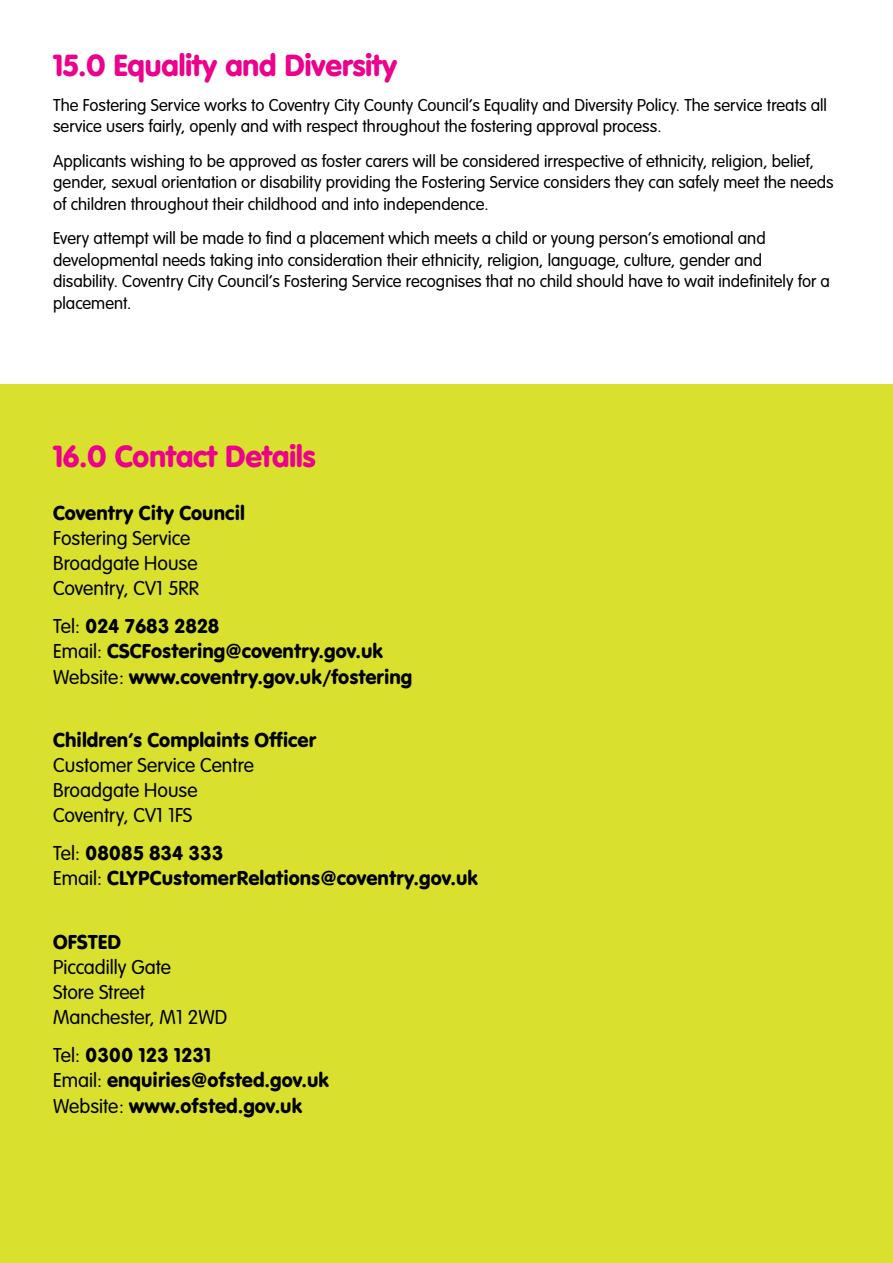
<style>
.page{position:relative;width:893px;height:1263px;background:#fff}
.page>*{position:absolute;margin:0;border:0;box-sizing:border-box;transform-origin:0 0}
.t1{font:900 30px "VAG Rounded Std";color:#ec008c}
.t2{font:21px/25.2px "VAG Rundschrift D";color:#000}
.t3{font:300 21px/25.2px "VAG Rundschrift D";color:#000}
.t4{font:300 18px/21.6px "VAG Rundschrift D";color:#000}
.s1{font-weight:300}
</style>
<div class="page">
<div style="left:0;top:385px;width:893px;height:878px;background:#d9e02d"></div>
<h1 class="t1" style="left:53px;top:48px;width:345px">15.0 Equality and Diversity</h1>
<p class="t4" style="left:53px;top:94px;width:775px">The Fostering Service works to Coventry City County Council’s Equality and Diversity Policy. The service treats all service users fairly, openly and with respect throughout the fostering approval process.</p>
<p class="t4" style="left:53px;top:150px;width:782px">Applicants wishing to be approved as foster carers will be considered irrespective of ethnicity, religion, belief, gender, sexual orientation or disability providing the Fostering Service considers they can safely meet the needs of children throughout their childhood and into independence.</p>
<p class="t4" style="left:53px;top:228px;width:778px">Every attempt will be made to find a placement which meets a child or young person’s emotional and developmental needs taking into consideration their ethnicity, religion, language, culture, gender and disability. Coventry City Council’s Fostering Service recognises that no child should have to wait indefinitely for a placement.</p>
<h1 class="t1" style="left:53px;top:438px;width:264px">16.0 Contact Details</h1>
<p class="t2" style="left:53px;top:500px;width:193px">Coventry City Council</p>
<p class="t3" style="left:53px;top:526px;width:147px">Fostering Service<br>Broadgate House<br>Coventry, CV1 5RR</p>
<p class="t2" style="left:53px;top:613px;width:361px"><span class="s1">Tel:</span> 024 7683 2828<br><span class="s1">Email:</span> CSCFostering@coventry.gov.uk<br><span class="s1">Website:</span> www.coventry.gov.uk/fostering</p>
<p class="t2" style="left:53px;top:727px;width:265px">Children’s Complaints Officer</p>
<p class="t3" style="left:53px;top:753px;width:202px">Customer Service Centre<br>Broadgate House<br>Coventry, CV1 1FS</p>
<p class="t2" style="left:53px;top:841px;width:427px"><span class="s1">Tel:</span> 08085 834 333<br><span class="s1">Email:</span> CLYPCustomerRelations@coventry.gov.uk</p>
<p class="t2" style="left:53px;top:929px;width:69px">OFSTED</p>
<p class="t3" style="left:53px;top:955px;width:176px">Piccadilly Gate<br>Store Street<br>Manchester, M1 2WD</p>
<p class="t2" style="left:53px;top:1042px;width:277px"><span class="s1">Tel:</span> 0300 123 1231<br><span class="s1">Email:</span> enquiries@ofsted.gov.uk<br><span class="s1">Website:</span> www.ofsted.gov.uk</p>
</div>
